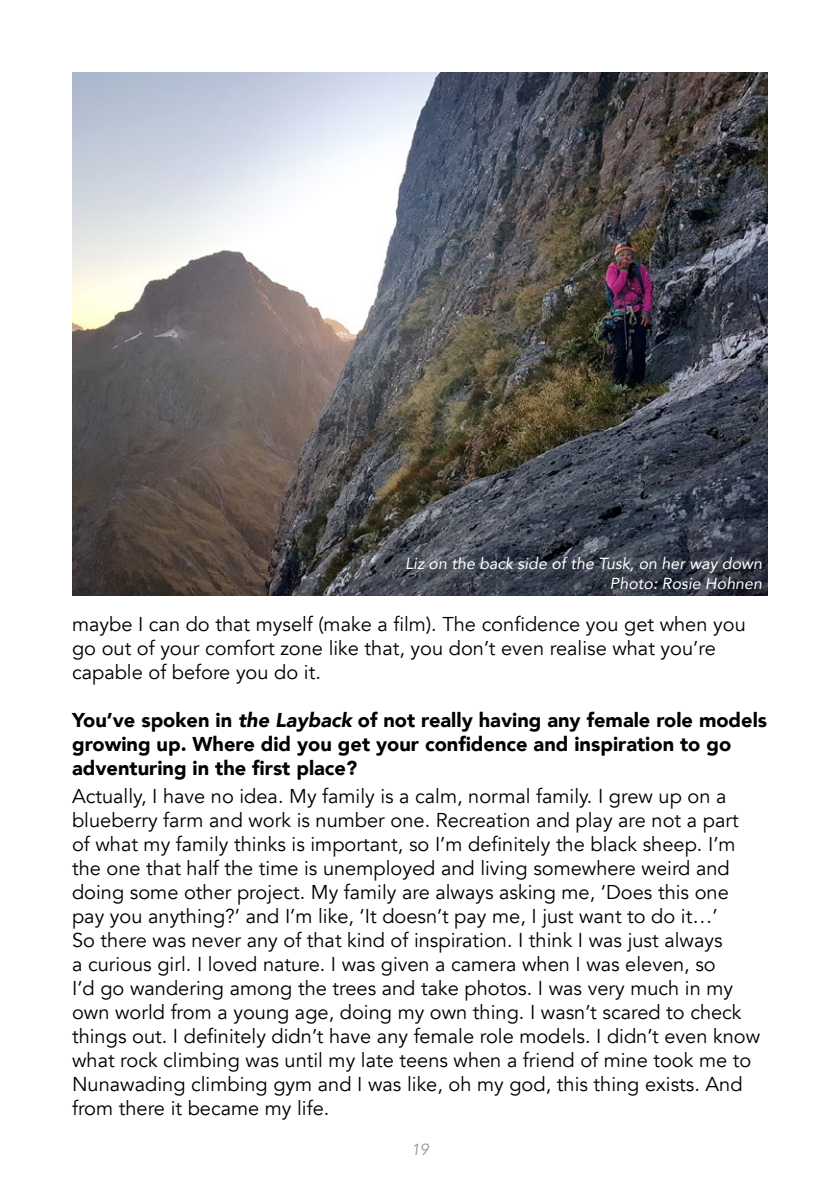
<style>
.page{position:relative;width:840px;height:1191px;background:#fff}
.page>*{position:absolute;margin:0;border:0;box-sizing:border-box;transform-origin:0 0}
.t1{font:20px/24px "Avenir";color:#000}
.t2{font:900 20px/24px "Avenir";color:#000}
.t3{font:italic 16px/19.2px "Avenir";color:#fff;text-align:right}
.t4{font:italic 16px "Avenir";color:#939598}
.s1{font-style:italic}
</style>
<div class="page">
<img style="left:72px;top:72px;width:695px;height:523px">
<p class="t3" style="left:405px;top:554px;width:358px">Liz on the back side of the Tusk, on her way down<br>Photo: Rosie Hohnen</p>
<p class="t1" style="left:72px;top:612px;width:674px">maybe I can do that myself (make a film). The confidence you get when you go out of your comfort zone like that, you don’t even realise what you’re capable of before you do it.</p>
<p class="t2" style="left:72px;top:707px;width:696px">You’ve spoken in <span class="s1">the Layback</span> of not really having any female role models growing up. Where did you get your confidence and inspiration to go adventuring in the first place?</p>
<p class="t1" style="left:72px;top:784px;width:689px">Actually, I have no idea. My family is a calm, normal family. I grew up on a blueberry farm and work is number one. Recreation and play are not a part of what my family thinks is important, so I’m definitely the black sheep. I’m the one that half the time is unemployed and living somewhere weird and doing some other project. My family are always asking me, ‘Does this one pay you anything?’ and I’m like, ‘It doesn’t pay me, I just want to do it…’<br>So there was never any of that kind of inspiration. I think I was just always<br>a curious girl. I loved nature. I was given a camera when I was eleven, so<br>I’d go wandering among the trees and take photos. I was very much in my own world from a young age, doing my own thing. I wasn’t scared to check things out. I definitely didn’t have any female role models. I didn’t even know what rock climbing was until my late teens when a friend of mine took me to Nunawading climbing gym and I was like, oh my god, this thing exists. And from there it became my life.</p>
<p class="t4" style="left:411px;top:1139px;width:19px">19</p>
</div>
